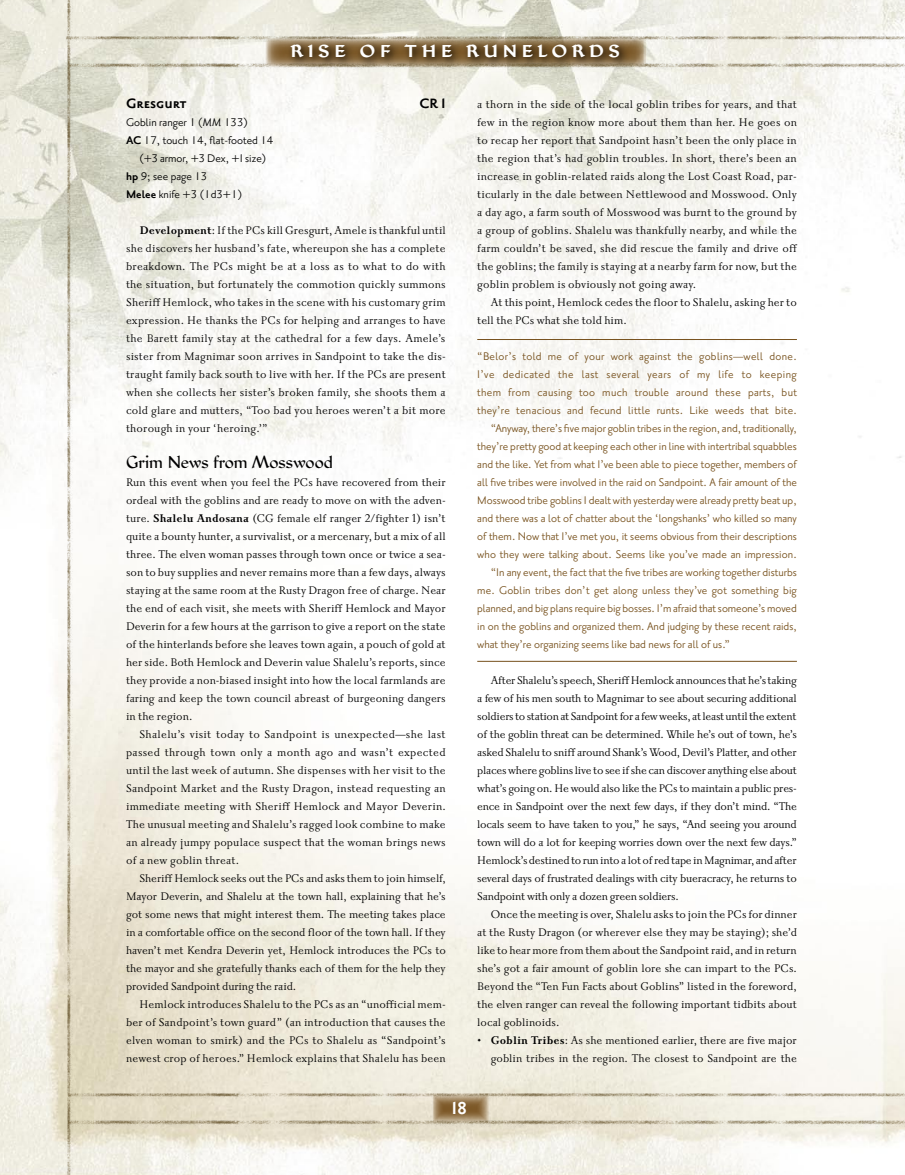
<style>
.page{position:relative;width:905px;height:1175px;background:#fff}
.page>*{position:absolute;margin:0;border:0;box-sizing:border-box;transform-origin:0 0}
.t1{font:700 21px "Priori Sans OT";color:#fff}
.t2{font:300 18px "Jubilee";letter-spacing:-.005em;color:#000}
.t3{font:700 18px "Jubilee";letter-spacing:.27em;color:#fff}
.t4{font:700 16.5px "Priori Sans OT";color:#000}
.t5{font:13.5px/18px "Priori Serif OT";color:#000;text-align:justify}
.t6{font:13.5px "Priori Sans OT";color:#77511d}
.t7{font:13.5px "Priori Sans OT";letter-spacing:.02em;color:#77511d}
.t8{font:13.5px "Priori Sans OT";color:#000}
.t9{font:13.5px "Priori Sans OT";letter-spacing:.03em;color:#77511d}
.t10{font:13.5px "Priori Sans OT";letter-spacing:.025em;color:#77511d}
.s1{font-style:italic}
.s2{font-weight:700}
</style>
<div class="page">
<img style="left:0;top:0;width:904px;height:1174px">
<img style="left:262px;top:46px;width:23px;height:12px">
<img style="left:432px;top:1102px;width:56px;height:12px">
<svg style="left:285px;top:46px;width:619px;height:51px"></svg>
<img style="left:62px;top:0;width:15px;height:1174px">
<img style="left:67px;top:30px;width:837px;height:16px">
<img style="left:68px;top:58px;width:836px;height:15px">
<img style="left:68px;top:1087px;width:836px;height:15px">
<img style="left:68px;top:1114px;width:836px;height:16px">
<hr style="left:477px;top:339px;width:319px;height:1px;background:#77511d">
<hr style="left:477px;top:661px;width:319px;height:1px;background:#77511d">
<h2 class="t3" style="left:291px;top:41px;width:330px">RISE OF THE RUNELORDS</h2>
<p class="t4" style="left:126px;top:96px;width:62px">Gresgurt</p>
<p class="t4" style="left:419px;top:96px;width:28px">CR 1</p>
<p class="t8" style="left:126px;top:116px;width:123px">Goblin ranger 1 (<span class="s1">MM</span> 133)</p>
<p class="t8" style="left:126px;top:134px;width:149px"><span class="s2">AC</span> 17, touch 14, flat-footed 14</p>
<p class="t8" style="left:140px;top:152px;width:128px">(+3 armor, +3 Dex, +1 size)</p>
<p class="t8" style="left:126px;top:170px;width:83px"><span class="s2">hp</span> 9; see page 13</p>
<p class="t8" style="left:126px;top:188px;width:117px"><span class="s2">Melee</span> knife +3 (1d3+1)</p>
<p class="t5" style="left:126px;top:222px;width:321px;text-indent:14px"><span class="s2">Development</span>: If the PCs kill Gresgurt, Amele is thankful until she discovers her husband’s fate, whereupon she has a complete breakdown. The PCs might be at a loss as to what to do with the situation, but fortunately the commotion quickly summons Sheriff Hemlock, who takes in the scene with his customary grim expression. He thanks the PCs for helping and arranges to have the Barett family stay at the cathedral for a few days. Amele’s sister from Magnimar soon arrives in Sandpoint to take the dis&shy;traught family back south to live with her. If the PCs are present when she collects her sister’s broken family, she shoots them a cold glare and mutters, “Too bad you heroes weren’t a bit more thorough in your ‘heroing.’”</p>
<h2 class="t2" style="left:126px;top:452px;width:208px">Grim News from Mosswood</h2>
<p class="t5" style="left:126px;top:474px;width:321px">Run this event when you feel the PCs have recovered from their ordeal with the goblins and are ready to move on with the adven&shy;ture. <span class="s2">Shalelu Andosana</span> (CG female elf ranger 2/fighter 1) isn’t quite a bounty hunter, a survivalist, or a mercenary, but a mix of all three. The elven woman passes through town once or twice a sea&shy;son to buy supplies and never remains more than a few days, always staying at the same room at the Rusty Dragon free of charge. Near the end of each visit, she meets with Sheriff Hemlock and Mayor Deverin for a few hours at the garrison to give a report on the state of the hinterlands before she leaves town again, a pouch of gold at her side. Both Hemlock and Deverin value Shalelu’s reports, since they provide a non-biased insight into how the local farmlands are faring and keep the town council abreast of burgeoning dangers in the region.</p>
<p class="t5" style="left:126px;top:726px;width:321px;text-indent:14px">Shalelu’s visit today to Sandpoint is unexpected—she last passed through town only a month ago and wasn’t expected until the last week of autumn. She dispenses with her visit to the Sandpoint Market and the Rusty Dragon, instead requesting an immediate meeting with Sheriff Hemlock and Mayor Deverin.<br>The unusual meeting and Shalelu’s ragged look combine to make an already jumpy populace suspect that the woman brings news of a new goblin threat.</p>
<p class="t5" style="left:126px;top:870px;width:321px;text-indent:14px">Sheriff Hemlock seeks out the PCs and asks them to join himself, Mayor Deverin, and Shalelu at the town hall, explaining that he’s got some news that might interest them. The meeting takes place in a comfortable office on the second floor of the town hall. If they haven’t met Kendra Deverin yet, Hemlock introduces the PCs to the mayor and she gratefully thanks each of them for the help they provided Sandpoint during the raid.</p>
<p class="t5" style="left:126px;top:996px;width:321px;text-indent:14px">Hemlock introduces Shalelu to the PCs as an “unofficial mem&shy;ber of Sandpoint’s town guard” (an introduction that causes the elven woman to smirk) and the PCs to Shalelu as “Sandpoint’s newest crop of heroes.” Hemlock explains that Shalelu has been</p>
<p class="t5" style="left:477px;top:96px;width:321px">a thorn in the side of the local goblin tribes for years, and that few in the region know more about them than her. He goes on to recap her report that Sandpoint hasn’t been the only place in the region that’s had goblin troubles. In short, there’s been an increase in goblin-related raids along the Lost Coast Road, par&shy;ticularly in the dale between Nettlewood and Mosswood. Only a day ago, a farm south of Mosswood was burnt to the ground by a group of goblins. Shalelu was thankfully nearby, and while the farm couldn’t be saved, she did rescue the family and drive off the goblins; the family is staying at a nearby farm for now, but the goblin problem is obviously not going away.</p>
<p class="t5" style="left:477px;top:294px;width:321px;text-indent:14px">At this point, Hemlock cedes the floor to Shalelu, asking her to tell the PCs what she told him.</p>
<p class="t7" style="left:477px;top:350px;width:321px">“Belor’s told me of your work against the goblins—well done.</p>
<p class="t9" style="left:477px;top:368px;width:321px">I ’ve dedicated the last several years of my life to keeping</p>
<p class="t10" style="left:477px;top:386px;width:321px">them from causing too much trouble around these parts, but</p>
<p class="t7" style="left:477px;top:404px;width:321px">they’re tenacious and fecund little runts. Like weeds that bite.</p>
<p class="t6" style="left:490px;top:422px;width:308px">“Anyway, there’s five major goblin tribes in the region, and, traditionally,</p>
<p class="t6" style="left:477px;top:440px;width:321px">they’re pretty good at keeping each other in line with intertribal squabbles</p>
<p class="t6" style="left:477px;top:458px;width:321px">and the like. Yet from what I ’ve been able to piece together, members of</p>
<p class="t6" style="left:477px;top:476px;width:321px">all five tribes were involved in the raid on Sandpoint. A fair amount of the</p>
<p class="t6" style="left:477px;top:494px;width:321px">Mosswood tribe goblins I dealt with yesterday were already pretty beat up,</p>
<p class="t6" style="left:477px;top:512px;width:321px">and there was a lot of chatter about the ‘longshanks’ who killed so many</p>
<p class="t6" style="left:477px;top:530px;width:321px">of them. Now that I ’ve met you, it seems obvious from their descriptions</p>
<p class="t6" style="left:477px;top:548px;width:321px">who they were talking about. Seems like you’ve made an impression.</p>
<p class="t6" style="left:490px;top:566px;width:307px">“I n any event, the fact that the five tribes are working together disturbs</p>
<p class="t6" style="left:477px;top:584px;width:321px">me. Goblin tribes don’t get along unless they’ve got something big</p>
<p class="t6" style="left:477px;top:602px;width:321px">planned, and big plans require big bosses. I ’m afraid that someone’s moved</p>
<p class="t6" style="left:477px;top:620px;width:321px">in on the goblins and organized them. And judging by these recent raids,</p>
<p class="t6" style="left:477px;top:638px;width:254px">what they’re organizing seems like bad news for all of us.”</p>
<p class="t5" style="left:477px;top:672px;width:321px;text-indent:14px">After Shalelu’s speech, Sheriff Hemlock announces that he’s taking a few of his men south to Magnimar to see about securing additional soldiers to station at Sandpoint for a few weeks, at least until the extent of the goblin threat can be determined. While he’s out of town, he’s asked Shalelu to sniff around Shank’s Wood, Devil’s Platter, and other places where goblins live to see if she can discover anything else about what’s going on. He would also like the PCs to maintain a public pres&shy;ence in Sandpoint over the next few days, if they don’t mind. “The locals seem to have taken to you,” he says, “And seeing you around town will do a lot for keeping worries down over the next few days.” Hemlock’s destined to run into a lot of red tape in Magnimar, and after several days of frustrated dealings with city bueracracy, he returns to Sandpoint with only a dozen green soldiers.</p>
<p class="t5" style="left:477px;top:906px;width:321px;text-indent:14px">Once the meeting is over, Shalelu asks to join the PCs for dinner at the Rusty Dragon (or wherever else they may be staying); she’d like to hear more from them about the Sandpoint raid, and in return she’s got a fair amount of goblin lore she can impart to the PCs.<br>Beyond the “Ten Fun Facts about Goblins” listed in the foreword, the elven ranger can reveal the following important tidbits about local goblinoids.</p>
<p class="t5" style="left:477px;top:1032px;width:321px;text-align:right">• <span class="s2">Goblin Tribes</span>: As she mentioned earlier, there are five major goblin tribes in the region. The closest to Sandpoint are the</p>
<h1 class="t1" style="left:451px;top:1098px;width:17px">18</h1>
</div>
